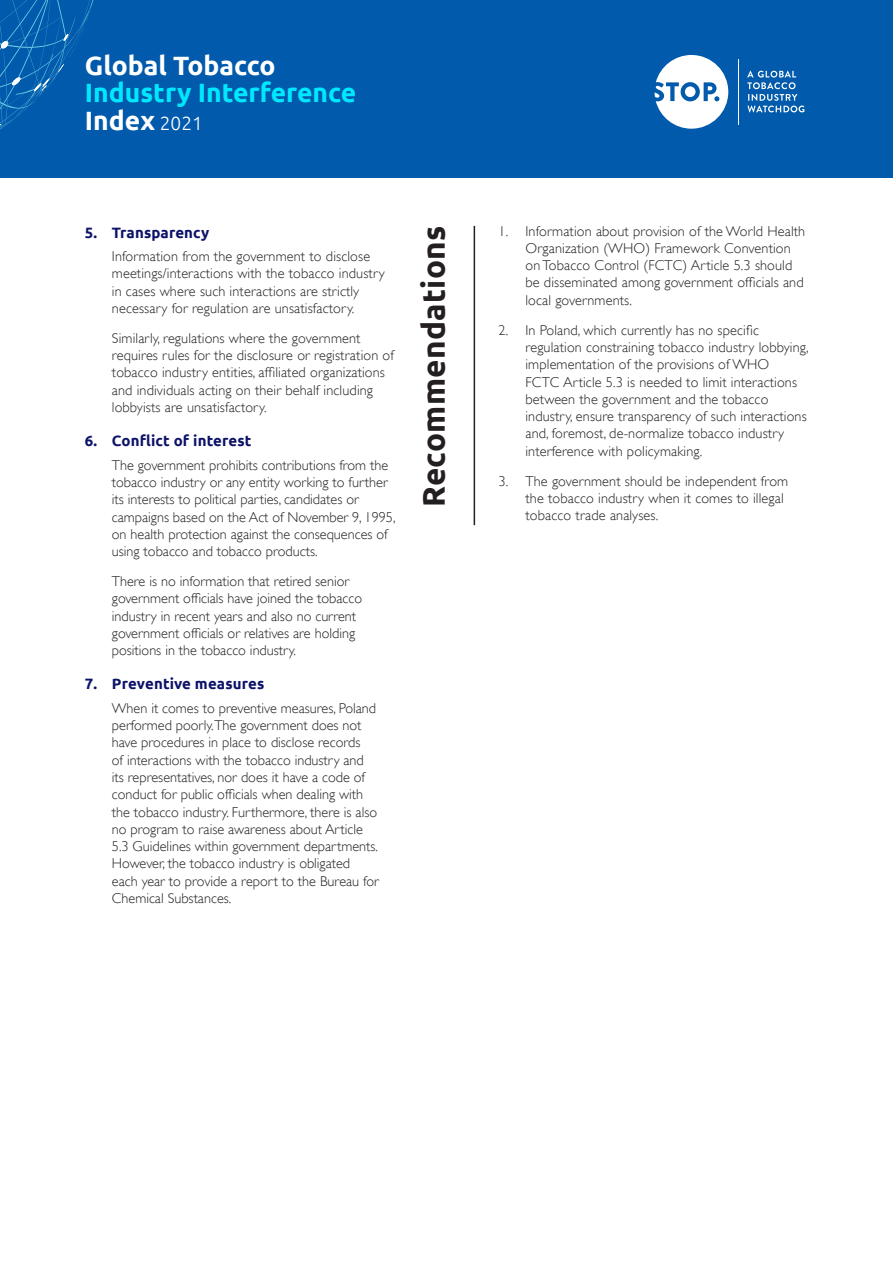
<style>
.page{position:relative;width:893px;height:1263px;background:#fff}
.page>*{position:absolute;margin:0;border:0;box-sizing:border-box;transform-origin:0 0}
.t1{font:700 31.5px "Ubuntu";letter-spacing:.01em;color:#231f20}
.t2{font:700 26.55px/27.9px "Ubuntu";color:#00e8ff}
.t3{font:700 26.55px "Ubuntu";color:#fff}
.t4{font:700 15px "Ubuntu";letter-spacing:.01em;color:#0d1269}
.Body_Copy{font:300 14.25px/17.2px "Gill Sans";letter-spacing:.01em;color:#231f20}
.s1{color:#fff}
.s2{font-weight:300;font-size:19.05px;color:#fff}
</style>
<div class="page">
<div style="left:0;top:0;width:893px;height:177px;background:#015aab"></div>
<svg style="left:0;top:0;width:94px;height:130px"></svg>
<svg style="left:655px;top:55px;width:73px;height:74px"></svg>
<div style="left:685px;top:86px;width:11px;height:11px;background:#fff;border-radius:50%"></div>
<hr style="left:738px;top:59px;width:1px;height:65px;background:#fff">
<svg style="left:747px;top:71px;width:57px;height:41px"></svg>
<hr style="left:474px;top:226px;width:1px;height:299px;background:#231f20">
<h2 class="t3" style="left:85px;top:49px;width:192px">Global Tobacco</h2>
<h2 class="t2" style="left:85px;top:79px;width:273px">Industry Interference<br><span class="s1">Index</span> <span class="s2">2021</span></h2>
<p class="t4" style="left:85px;top:223px;width:126px">5. Transparency</p>
<p class="Body_Copy" style="left:112px;top:248px;width:274px">Information from the government to disclose meetings/interactions with the tobacco industry in cases where such interactions are strictly necessary for regulation are unsatisfactory.</p>
<p class="Body_Copy" style="left:112px;top:329px;width:283px">Similarly, regulations where the government requires rules for the disclosure or registration of tobacco industry entities, affiliated organizations and individuals acting on their behalf including lobbyists are unsatisfactory.</p>
<p class="t4" style="left:85px;top:432px;width:168px">6. Conflict of interest</p>
<p class="Body_Copy" style="left:112px;top:456px;width:285px">The government prohibits contributions from the tobacco industry or any entity working to further its interests to political parties, candidates or campaigns based on the Act of November 9, 1995, on health protection against the consequences of using tobacco and tobacco products.</p>
<p class="Body_Copy" style="left:112px;top:573px;width:252px">There is no information that retired senior government officials have joined the tobacco industry in recent years and also no current government officials or relatives are holding positions in the tobacco industry.</p>
<p class="t4" style="left:85px;top:675px;width:181px">7. Preventive measures</p>
<p class="Body_Copy" style="left:112px;top:699px;width:268px">When it comes to preventive measures, Poland performed poorly.The government does not have procedures in place to disclose records<br>of interactions with the tobacco industry and its representatives, nor does it have a code of conduct for public officials when dealing with the tobacco industry. Furthermore, there is also no program to raise awareness about Article 5.3 Guidelines within government departments.<br>However, the tobacco industry is obligated each year to provide a report to the Bureau for Chemical Substances.</p>
<h1 class="t1" style="left:415px;top:507px;width:282px;rotate:-90deg">Recommendations</h1>
<p class="Body_Copy" style="left:525px;top:222px;width:281px;text-indent:-27px">1. Information about provision of the World Health Organization (WHO) Framework Convention on Tobacco Control (FCTC) Article 5.3 should be disseminated among government officials and local governments.</p>
<p class="Body_Copy" style="left:525px;top:321px;width:285px;text-indent:-27px">2. In Poland, which currently has no specific regulation constraining tobacco industry lobbying, implementation of the provisions of WHO<br>FCTC Article 5.3 is needed to limit interactions between the government and the tobacco industry, ensure transparency of such interactions and, foremost, de-normalize tobacco industry interference with policymaking.</p>
<p class="Body_Copy" style="left:525px;top:472px;width:264px;text-indent:-27px">3. The government should be independent from the tobacco industry when it comes to illegal tobacco trade analyses.</p>
</div>
